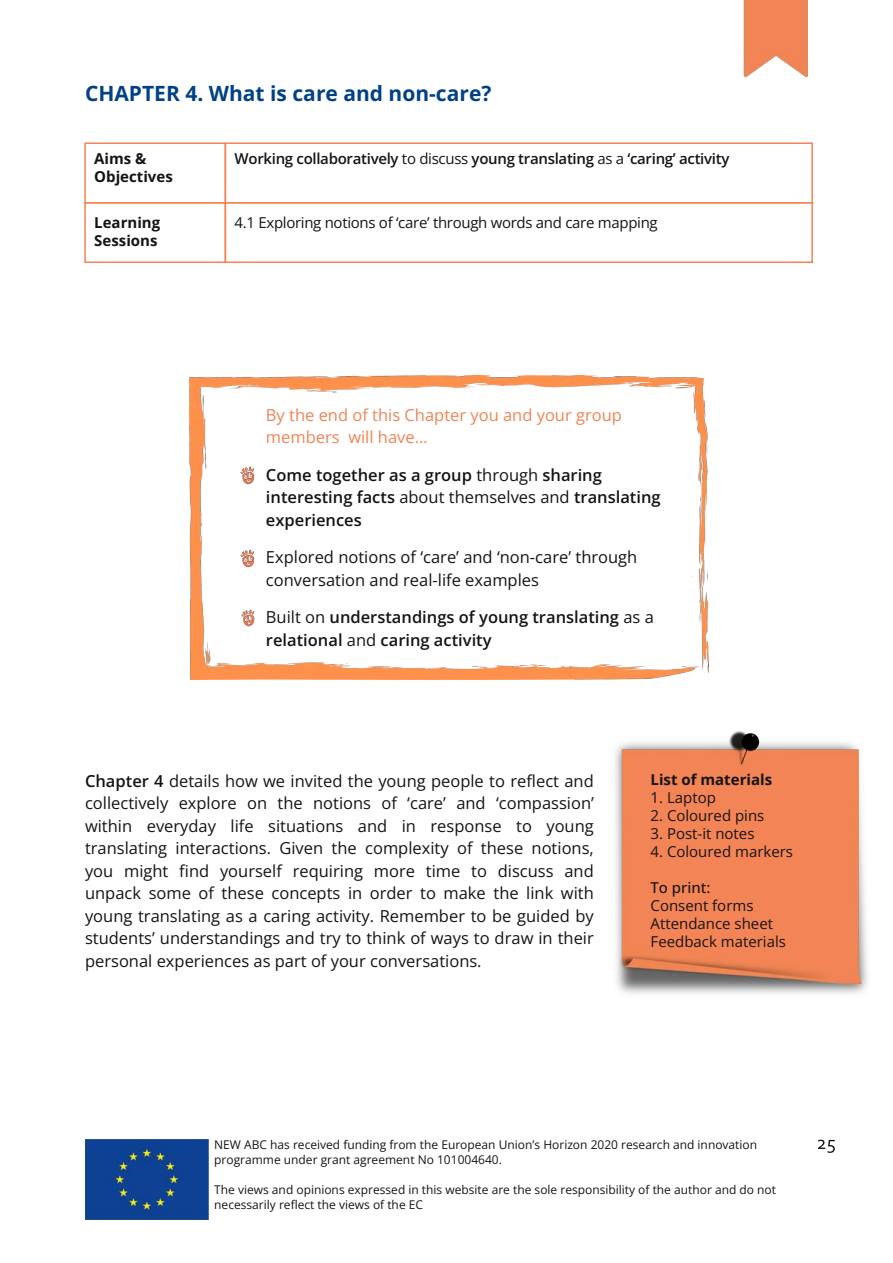
<style>
.page{position:relative;width:893px;height:1263px;background:#fff}
.page>*{position:absolute;margin:0;border:0;box-sizing:border-box;transform-origin:0 0}
.t1{font:700 21px "Open Sans";color:#004187}
.t2{font:16.5px/22.5px "Open Sans";color:#161413}
.t3{font:600 16.5px/22.5px "Open Sans";color:#161413}
.t4{font:16.5px/22.5px "Open Sans";color:#f18354}
.t5{font:15px/18px "Open Sans";color:#161413}
.t6{font:600 15px "Open Sans";letter-spacing:-.02em;color:#161413}
.t7{font:15px "Open Sans";letter-spacing:-.02em;color:#161413}
.t8{font:700 15px/18px "Open Sans";color:#161413}
.t9{font:500 15px "Open Sans";color:#161413}
.t10{font:12px/15px "Open Sans";color:#161413}
.s1{font-weight:400}
.s2{font-weight:600}
</style>
<div class="page">
<img style="left:85px;top:1140px;width:124px;height:80px">
<svg style="left:818px;top:1140px;width:17px;height:13px"></svg>
<img style="left:190px;top:376px;width:519px;height:303px">
<img style="left:239px;top:467px;width:16px;height:19px">
<img style="left:239px;top:549px;width:16px;height:19px">
<img style="left:240px;top:609px;width:16px;height:19px">
<div style="left:84px;top:142px;width:142px;height:61px;border:2px solid #f18354"></div>
<div style="left:225px;top:142px;width:588px;height:61px;border:2px solid #f18354"></div>
<div style="left:84px;top:202px;width:142px;height:61px;border:2px solid #f18354"></div>
<div style="left:225px;top:202px;width:588px;height:61px;border:2px solid #f18354"></div>
<img style="left:615px;top:731px;width:253px;height:263px">
<img style="left:743px;top:0;width:65px;height:78px">
<p class="t1" style="left:85px;top:79px;width:408px">CHAPTER 4. What is care and non-care?</p>
<p class="t8" style="left:94px;top:149px;width:80px">Aims &amp;<br>Objectives</p>
<p class="t6" style="left:235px;top:148px;width:496px">Working collaboratively <span class="s1">to discuss</span> young translating <span class="s1">as a</span> ‘caring’ activity</p>
<p class="t8" style="left:94px;top:213px;width:67px">Learning<br>Sessions</p>
<p class="t7" style="left:235px;top:212px;width:425px">4.1 Exploring notions of ‘care’ through words and care mapping</p>
<p class="t4" style="left:266px;top:403px;width:357px">By the end of this Chapter you and your group members will have…</p>
<p class="t3" style="left:266px;top:463px;width:396px">Come together as a group <span class="s1">through</span> sharing interesting facts <span class="s1">about themselves and</span> translating experiences</p>
<p class="t2" style="left:266px;top:546px;width:373px">Explored notions of ‘care’ and ‘non-care’ through conversation and real-life examples</p>
<p class="t3" style="left:266px;top:606px;width:389px"><span class="s1">Built on</span> understandings of young translating <span class="s1">as a </span>relational <span class="s1">and</span> caring activity</p>
<p class="t2" style="left:85px;top:769px;width:510px;text-align:justify"><span class="s2">Chapter 4</span> details how we invited the young people to reflect and collectively explore on the notions of ‘care’ and ‘compassion’ within everyday life situations and in response to young translating interactions. Given the complexity of these notions, you might find yourself requiring more time to discuss and unpack some of these concepts in order to make the link with young translating as a caring activity. Remember to be guided by students’ understandings and try to think of ways to draw in their personal experiences as part of your conversations.</p>
<p class="t8" style="left:651px;top:770px;width:123px">List of materials</p>
<p class="t5" style="left:651px;top:788px;width:67px">1. Laptop</p>
<p class="t5" style="left:651px;top:806px;width:115px">2. Coloured pins</p>
<p class="t5" style="left:651px;top:824px;width:105px">3. Post-it notes</p>
<p class="t5" style="left:651px;top:842px;width:144px">4. Coloured markers</p>
<p class="t9" style="left:651px;top:877px;width:61px">To print:</p>
<p class="t5" style="left:651px;top:896px;width:137px">Consent forms<br>Attendance sheet<br>Feedback materials</p>
<p class="t10" style="left:214px;top:1137px;width:544px">NEW ABC has received funding from the European Union’s Horizon 2020 research and innovation programme under grant agreement No 101004640.</p>
<p class="t10" style="left:214px;top:1182px;width:563px">The views and opinions expressed in this website are the sole responsibility of the author and do not necessarily reflect the views of the EC</p>
</div>
